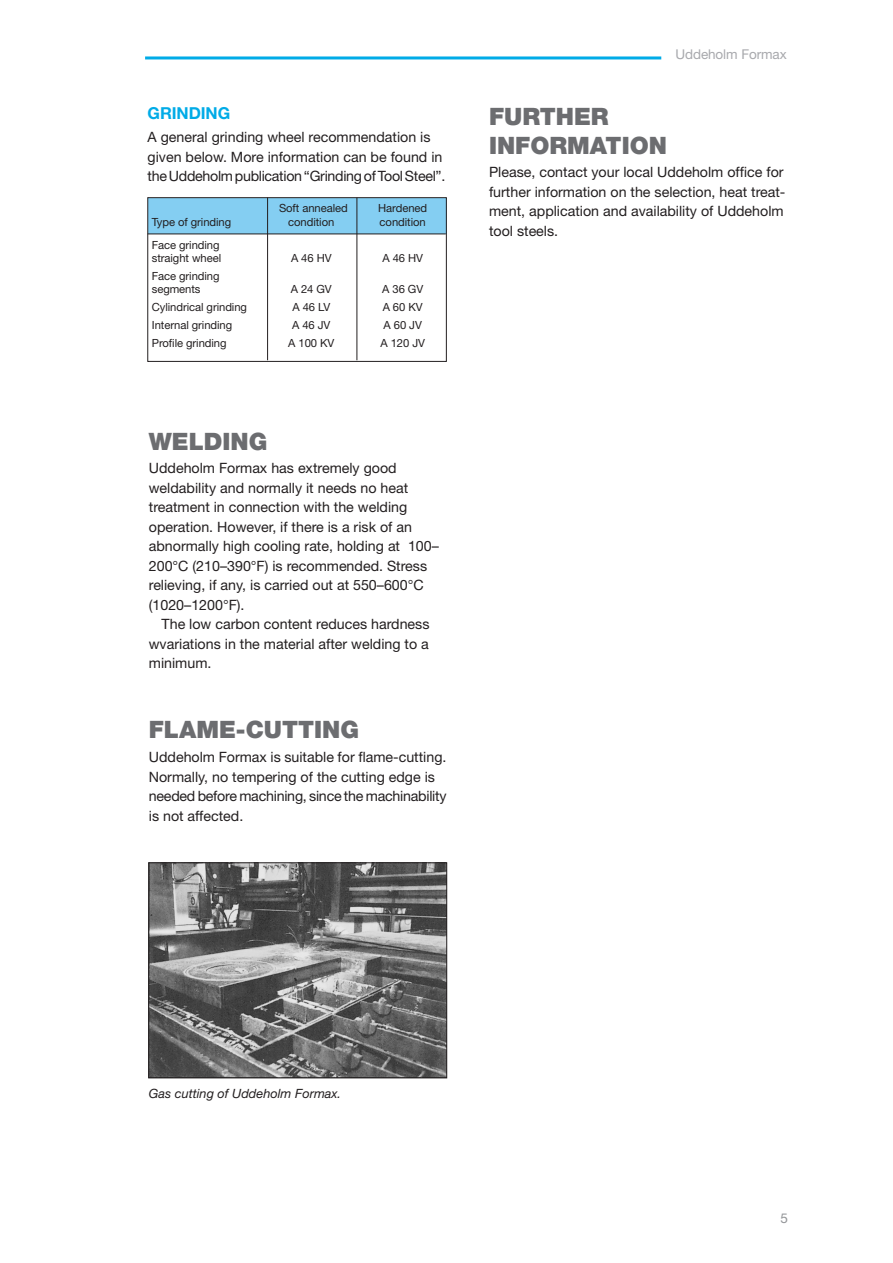
<style>
.page{position:relative;width:893px;height:1263px;background:#fff}
.page>*{position:absolute;margin:0;border:0;box-sizing:border-box;transform-origin:0 0}
.Rubrik{font:900 24px/28.8px "Helvetica Neue";color:#6c6d70}
.Underrubirk{font:700 16.5px "Helvetica Neue";letter-spacing:-.005em;color:#00abe7}
.Brödtext{font:14.25px/19.5px "Helvetica Neue";color:#231f20}
.t1{font:13.5px "Helvetica Neue";letter-spacing:-.005em;color:#a8a9ad}
.t2{font:13.5px "Helvetica Neue";color:#939598}
.Bildtext{font:italic 12.75px "Helvetica Neue";color:#231f20}
.t3{font:11.25px "Helvetica Neue";letter-spacing:-.005em;color:#231f20}
</style>
<div class="page">
<hr style="left:145px;top:56px;width:516px;height:3px;background:#00abe7">
<div style="left:148px;top:198px;width:298px;height:36px;background:#84cef2"></div>
<div style="left:148px;top:197px;width:299px;height:165px;border:1px solid #231f20"></div>
<hr style="left:148px;top:234px;width:298px;height:1px;background:#231f20">
<hr style="left:267px;top:197px;width:1px;height:163px;background:#231f20">
<hr style="left:357px;top:198px;width:1px;height:162px;background:#231f20">
<img style="left:150px;top:865px;width:295px;height:211px">
<div style="left:148px;top:863px;width:299px;height:215px;border:1px solid #231f20"></div>
<p class="Underrubirk" style="left:148px;top:103px;width:84px">GRINDING</p>
<p class="Brödtext" style="left:148px;top:127px;width:299px">A general grinding wheel recommendation is given below. More information can be found in the Uddeholm publication “Grinding of Tool Steel”.</p>
<p class="t3" style="left:279px;top:201px;width:70px">Soft annealed</p>
<p class="t3" style="left:378px;top:201px;width:50px">Hardened</p>
<p class="t3" style="left:152px;top:215px;width:81px">Type of grinding</p>
<p class="t3" style="left:288px;top:215px;width:48px">condition</p>
<p class="t3" style="left:380px;top:215px;width:48px">condition</p>
<p class="t3" style="left:152px;top:238px;width:69px">Face grinding</p>
<p class="t3" style="left:152px;top:251px;width:71px">straight wheel</p>
<p class="t3" style="left:291px;top:251px;width:42px">A 46 HV</p>
<p class="t3" style="left:382px;top:251px;width:42px">A 46 HV</p>
<p class="t3" style="left:152px;top:269px;width:69px">Face grinding</p>
<p class="t3" style="left:152px;top:283px;width:50px">segments</p>
<p class="t3" style="left:291px;top:283px;width:43px">A 24 GV</p>
<p class="t3" style="left:382px;top:283px;width:43px">A 36 GV</p>
<p class="t3" style="left:152px;top:300px;width:97px">Cylindrical grinding</p>
<p class="t3" style="left:292px;top:300px;width:39px">A 46 LV</p>
<p class="t3" style="left:383px;top:300px;width:42px">A 60 KV</p>
<p class="t3" style="left:152px;top:318px;width:82px">Internal grinding</p>
<p class="t3" style="left:292px;top:318px;width:40px">A 46 JV</p>
<p class="t3" style="left:384px;top:318px;width:40px">A 60 JV</p>
<p class="t3" style="left:152px;top:336px;width:76px">Profile grinding</p>
<p class="t3" style="left:288px;top:336px;width:48px">A 100 KV</p>
<p class="t3" style="left:380px;top:336px;width:46px">A 120 JV</p>
<p class="Rubrik" style="left:149px;top:427px;width:120px">WELDING</p>
<p class="Brödtext" style="left:149px;top:458px;width:292px">Uddeholm Formax has extremely good weldability and normally it needs no heat treatment in connection with the welding operation. However, if there is a risk of an abnormally high cooling rate, holding at 100– 200°C (210–390°F) is recommended. Stress relieving, if any, is carried out at 550–600°C (1020–1200°F).</p>
<p class="Brödtext" style="left:149px;top:614px;width:282px;text-align:justify;text-indent:13px">The low carbon content reduces hardness wvariations in the material after welding to a minimum.</p>
<p class="Rubrik" style="left:149px;top:715px;width:212px">FLAME-CUTTING</p>
<p class="Brödtext" style="left:149px;top:747px;width:299px">Uddeholm Formax is suitable for flame-cutting.<br>Normally, no tempering of the cutting edge is needed before machining, since the machinability is not affected.</p>
<p class="t1" style="left:675px;top:46px;width:113px">Uddeholm Formax</p>
<p class="Rubrik" style="left:489px;top:102px;width:179px">FURTHER<br>INFORMATION</p>
<p class="Brödtext" style="left:489px;top:162px;width:298px">Please, contact your local Uddeholm office for further information on the selection, heat treat&shy;ment, application and availability of Uddeholm tool steels.</p>
<p class="Bildtext" style="left:149px;top:1085px;width:194px">Gas cutting of Uddeholm Formax.</p>
<p class="t2" style="left:780px;top:1210px;width:9px">5</p>
</div>
